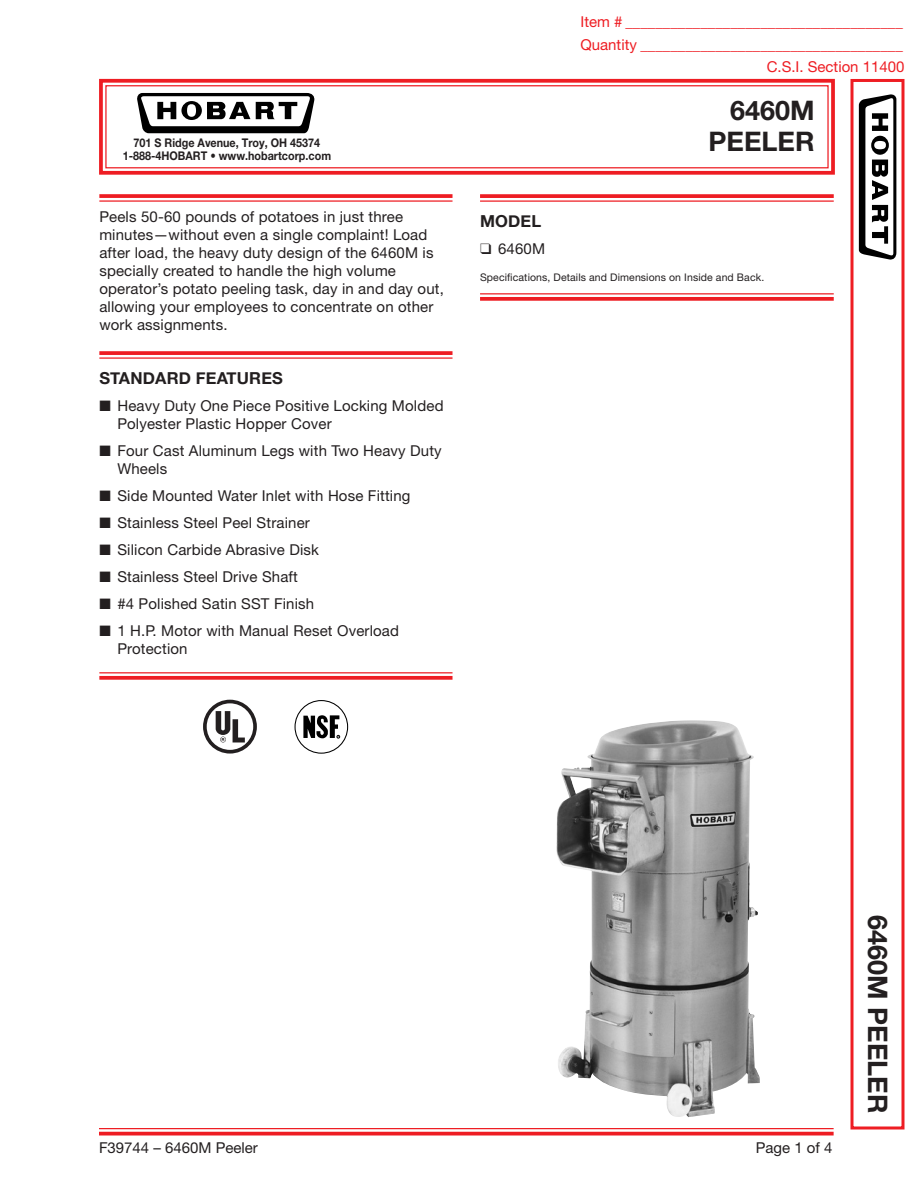
<style>
.page{position:relative;width:918px;height:1188px;background:#fff}
.page>*{position:absolute;margin:0;border:0;box-sizing:border-box;transform-origin:0 0}
.t1{font:700 27px/31.5px "Helvetica Neue LT Std";color:#231f20;text-align:right}
.Heading_w_line_above{font:700 16.5px "Helvetica Neue";letter-spacing:.01em;color:#231f20}
.Inside_Text_without{font:15px/18px "Helvetica Neue LT Std";letter-spacing:.01em;color:#231f20}
.t2{font:15px/22.5px "Helvetica Neue LT Std";color:#ee1d23;text-align:right}
.Bottom_Line{font:15px "Helvetica Neue LT Std";color:#231f20}
.Front_Text_last_bull{font:15px "Helvetica Neue LT Std";letter-spacing:.01em;color:#231f20}
.t3{font:700 12px/13.5px "Helvetica Neue LT Std";color:#231f20;text-align:center;scale:.9 1}
.Body_Text-Back{font:10.5px "Helvetica Neue LT Std";letter-spacing:.01em;color:#231f20}
</style>
<div class="page">
<svg style="left:99px;top:78px;width:736px;height:97px"></svg>
<div style="left:105px;top:85px;width:724px;height:83px;border:1px solid #ee1d23"></div>
<div style="left:850px;top:79px;width:54px;height:1051px;border:3px solid #ee1d23"></div>
<hr style="left:99px;top:1128px;width:735px;height:1px;background:#ee1d23">
<svg style="left:99px;top:1132px;width:735px;height:4px;background:#f0393e"></svg>
<svg style="left:137px;top:93px;width:178px;height:40px"></svg>
<svg style="left:859px;top:94px;width:37px;height:166px"></svg>
<svg style="left:99px;top:194px;width:354px;height:4px"></svg>
<hr style="left:99px;top:200px;width:354px;height:2px;background:#ee1d23">
<svg style="left:99px;top:351px;width:354px;height:4px"></svg>
<hr style="left:99px;top:357px;width:354px;height:2px;background:#ee1d23">
<hr style="left:99px;top:672px;width:354px;height:1px;background:#ee1d23">
<svg style="left:99px;top:676px;width:354px;height:4px"></svg>
<svg style="left:480px;top:194px;width:354px;height:4px"></svg>
<hr style="left:480px;top:200px;width:354px;height:2px;background:#ee1d23">
<hr style="left:480px;top:293px;width:354px;height:1px;background:#ee1d23">
<svg style="left:480px;top:297px;width:354px;height:4px"></svg>
<svg style="left:203px;top:700px;width:54px;height:54px"></svg>
<div style="left:207px;top:703px;width:46px;height:47px;background:#fff;border-radius:50%"></div>
<svg style="left:216px;top:711px;width:29px;height:32px"></svg>
<div style="left:295px;top:700px;width:53px;height:54px;border:1px solid #000;border-radius:50%"></div>
<svg style="left:303px;top:715px;width:37px;height:23px"></svg>
<img style="left:556px;top:720px;width:204px;height:397px">
<p class="t3" style="left:123px;top:135px;width:233px">701 S Ridge Avenue, Troy, OH 45374<br>1-888-4HOBART • www.hobartcorp.com</p>
<p class="Inside_Text_without" style="left:99px;top:208px;width:346px">Peels 50-60 pounds of potatoes in just three minutes—without even a single complaint! Load after load, the heavy duty design of the 6460M is specially created to handle the high volume operator’s potato peeling task, day in and day out, allowing your employees to concentrate on other work assignments.</p>
<p class="Heading_w_line_above" style="left:99px;top:368px;width:185px">STANDARD FEATURES</p>
<p class="Inside_Text_without" style="left:117px;top:397px;width:328px;text-indent:-18px">■ Heavy Duty One Piece Positive Locking Molded<br>Polyester Plastic Hopper Cover</p>
<p class="Inside_Text_without" style="left:117px;top:442px;width:326px;text-indent:-18px">■ Four Cast Aluminum Legs with Two Heavy Duty<br>Wheels</p>
<p class="Inside_Text_without" style="left:99px;top:487px;width:313px">■ Side Mounted Water Inlet with Hose Fitting</p>
<p class="Inside_Text_without" style="left:99px;top:514px;width:212px">■ Stainless Steel Peel Strainer</p>
<p class="Inside_Text_without" style="left:99px;top:541px;width:221px">■ Silicon Carbide Abrasive Disk</p>
<p class="Inside_Text_without" style="left:99px;top:568px;width:200px">■ Stainless Steel Drive Shaft</p>
<p class="Inside_Text_without" style="left:99px;top:595px;width:216px">■ #4 Polished Satin SST Finish</p>
<p class="Inside_Text_without" style="left:117px;top:622px;width:283px;text-indent:-18px">■ 1 H.P. Motor with Manual Reset Overload<br>Protection</p>
<p class="t2" style="left:580px;top:10px;width:326px">Item # _____________________________________<br>Quantity ___________________________________<br>C.S.I. Section 11400</p>
<h1 class="t1" style="left:709px;top:94px;width:108px">6460M<br>PEELER</h1>
<p class="Heading_w_line_above" style="left:480px;top:211px;width:63px">MODEL</p>
<p class="Front_Text_last_bull" style="left:480px;top:240px;width:67px">❑ 6460M</p>
<p class="Body_Text-Back" style="left:480px;top:271px;width:286px">Specifications, Details and Dimensions on Inside and Back.</p>
<p class="t1" style="left:894px;top:915px;width:200px;rotate:90deg">6460M PEELER</p>
<p class="Bottom_Line" style="left:99px;top:1139px;width:160px">F39744 – 6460M Peeler</p>
<p class="Bottom_Line" style="left:756px;top:1139px;width:78px">Page 1 of 4</p>
</div>
